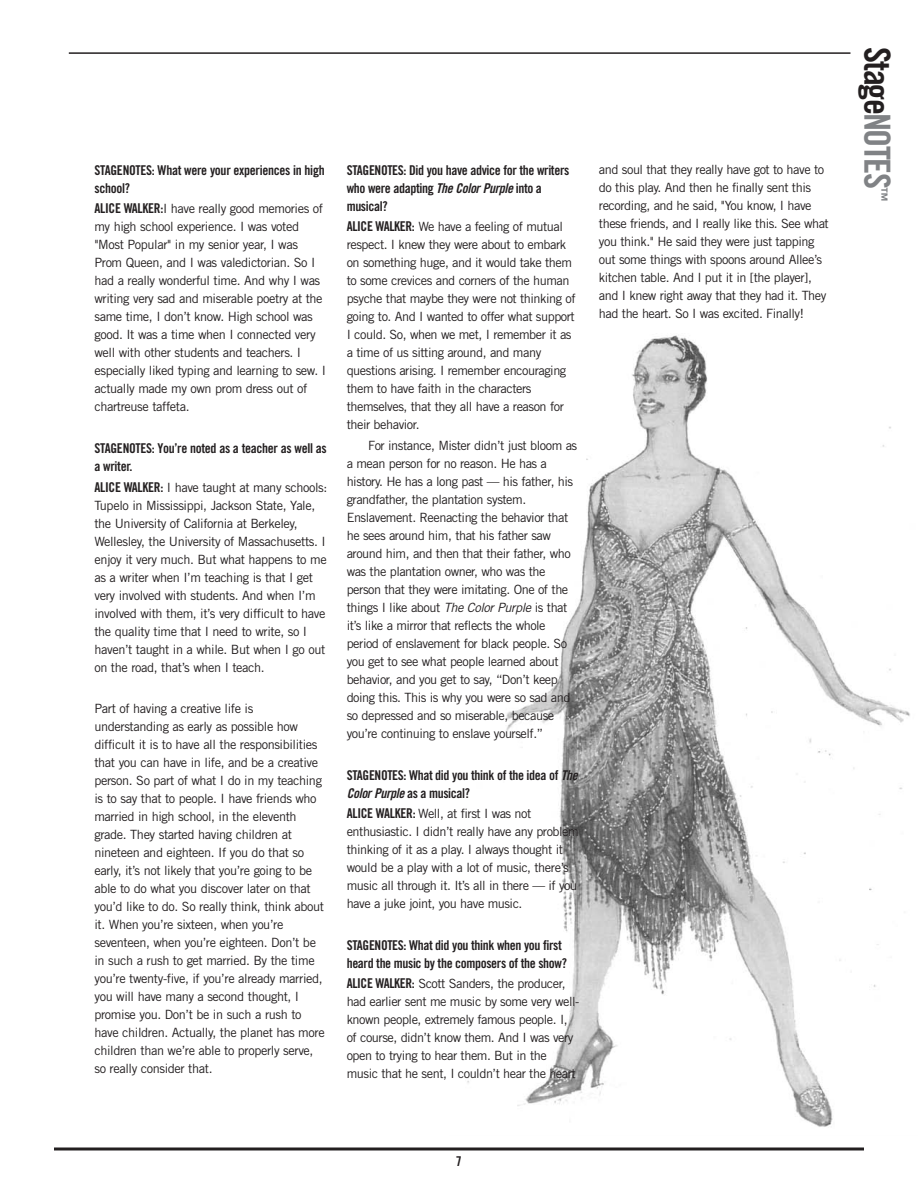
<style>
.page{position:relative;width:918px;height:1188px;background:#fff}
.page>*{position:absolute;margin:0;border:0;box-sizing:border-box;transform-origin:0 0}
.t1{font:36px "Trade Gothic Bold Cond Twenty";letter-spacing:-.045em;color:#231f20}
.t2{font:15px "Trade Gothic Bold Cond Twenty";color:#808285}
.t3{font:13.5px/18px "Trade Gothic Bold Cond Twenty";letter-spacing:-.025em;color:#231f20}
.t4{font:12.75px/18px "Trade Gothic";letter-spacing:-.035em;color:#231f20}
.s1{font-family:"Trade Gothic Bold Cond Twenty";font-size:13.5px}
.s2{font-family:"Trade Gothic Bold Cond Twenty Obl"}
.s3{font-style:italic}
.s4{color:#808285}
</style>
<div class="page">
<img style="left:467px;top:335px;width:443px;height:792px">
<hr style="left:54px;top:1148px;width:810px;height:2px;background:#231f20">
<hr style="left:69px;top:52px;width:781px;height:2px;background:#231f20">
<p class="t3" style="left:94px;top:162px;width:232px">STAGENOTES: What were your experiences in high school?</p>
<p class="t4" style="left:94px;top:201px;width:233px"><span class="s1">ALICE WALKER:</span>I have really good memories of my high school experience. I was voted "Most Popular" in my senior year, I was Prom Queen, and I was valedictorian. So I had a really wonderful time. And why I was writing very sad and miserable poetry at the same time, I don’t know. High school was good. It was a time when I connected very well with other students and teachers. I especially liked typing and learning to sew. I actually made my own prom dress out of chartreuse taffeta.</p>
<p class="t3" style="left:94px;top:440px;width:234px">STAGENOTES: You’re noted as a teacher as well as a writer.</p>
<p class="t4" style="left:94px;top:479px;width:234px"><span class="s1">ALICE WALKER:</span> I have taught at many schools:<br>Tupelo in Mississippi, Jackson State, Yale, the University of California at Berkeley, Wellesley, the University of Massachusetts. I enjoy it very much. But what happens to me as a writer when I’m teaching is that I get very involved with students. And when I’m involved with them, it’s very difficult to have the quality time that I need to write, so I haven’t taught in a while. But when I go out on the road, that’s when I teach.</p>
<p class="t4" style="left:94px;top:701px;width:232px">Part of having a creative life is understanding as early as possible how difficult it is to have all the responsibilities that you can have in life, and be a creative person. So part of what I do in my teaching is to say that to people. I have friends who married in high school, in the eleventh grade. They started having children at nineteen and eighteen. If you do that so early, it’s not likely that you’re going to be able to do what you discover later on that you’d like to do. So really think, think about it. When you’re sixteen, when you’re seventeen, when you’re eighteen. Don’t be in such a rush to get married. By the time you’re twenty-five, if you’re already married, you will have many a second thought, I promise you. Don’t be in such a rush to have children. Actually, the planet has more children than we’re able to properly serve, so really consider that.</p>
<p class="t3" style="left:347px;top:162px;width:224px">STAGENOTES: Did you have advice for the writers who were adapting <span class="s2">The Color Purple</span> into a musical?</p>
<p class="t4" style="left:347px;top:219px;width:230px"><span class="s1">ALICE WALKER:</span> We have a feeling of mutual respect. I knew they were about to embark on something huge, and it would take them to some crevices and corners of the human psyche that maybe they were not thinking of going to. And I wanted to offer what support I could. So, when we met, I remember it as a time of us sitting around, and many questions arising. I remember encouraging them to have faith in the characters themselves, that they all have a reason for their behavior.</p>
<p class="t4" style="left:347px;top:438px;width:232px;text-indent:21px">For instance, Mister didn’t just bloom as a mean person for no reason. He has a history. He has a long past — his father, his grandfather, the plantation system.<br>Enslavement. Reenacting the behavior that he sees around him, that his father saw around him, and then that their father, who was the plantation owner, who was the person that they were imitating. One of the things I like about <span class="s3">The Color Purple</span> is that it’s like a mirror that reflects the whole period of enslavement for black people. So you get to see what people learned about behavior, and you get to say, “Don’t keep doing this. This is why you were so sad and so depressed and so miserable, because you’re continuing to enslave yourself.”</p>
<p class="t3" style="left:347px;top:767px;width:232px">STAGENOTES: What did you think of the idea of <span class="s2">The<br>Color Purple</span> as a musical?</p>
<p class="t4" style="left:347px;top:806px;width:234px"><span class="s1">ALICE WALKER:</span> Well, at first I was not enthusiastic. I didn’t really have any problem thinking of it as a play. I always thought it would be a play with a lot of music, there’s music all through it. It’s all in there — if you have a juke joint, you have music.</p>
<p class="t3" style="left:347px;top:937px;width:222px">STAGENOTES: What did you think when you first heard the music by the composers of the show?</p>
<p class="t4" style="left:347px;top:976px;width:234px"><span class="s1">ALICE WALKER:</span> Scott Sanders, the producer, had earlier sent me music by some very well&shy;known people, extremely famous people. I, of course, didn’t know them. And I was very open to trying to hear them. But in the music that he sent, I couldn’t hear the heart</p>
<p class="t4" style="left:599px;top:162px;width:231px">and soul that they really have got to have to do this play. And then he finally sent this recording, and he said, "You know, I have these friends, and I really like this. See what you think." He said they were just tapping out some things with spoons around Allee’s kitchen table. And I put it in [the player], and I knew right away that they had it. They had the heart. So I was excited. Finally!</p>
<p class="t1" style="left:890px;top:47px;width:143px;rotate:90deg">Stage<span class="s4">NOTES</span></p>
<p class="t2" style="left:888px;top:187px;width:16px;rotate:90deg">™</p>
<p class="t3" style="left:456px;top:1154px;width:7px">7</p>
</div>
